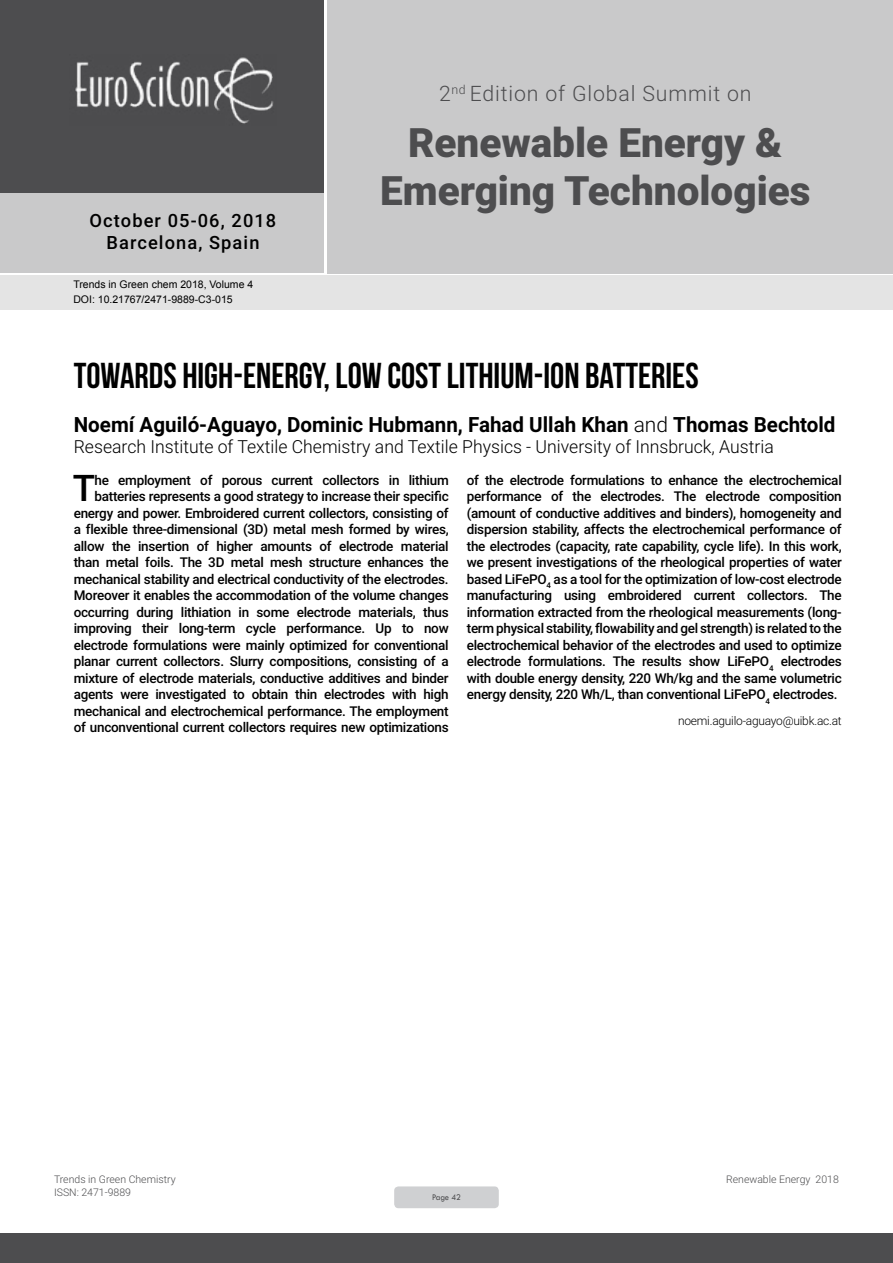
<style>
.page{position:relative;width:893px;height:1263px;background:#fff}
.page>*{position:absolute;margin:0;border:0;box-sizing:border-box;transform-origin:0 0}
.t1{font:900 40.5px/48.6px "Roboto";color:#4d4d4f;text-align:center}
.t2{font:500 36.75px "Roboto";color:#000}
.t3{font:36px "Bebas Neue";color:#000}
.t4{font:300 21.3px "Roboto";letter-spacing:.04em;color:#4d4d4f}
.t5{font:700 21px "Roboto";color:#000}
.t6{font:500 18.3px/21.9px "Roboto";letter-spacing:.06em;color:#000;text-align:center}
.t7{font:300 18px "Roboto";color:#000}
.t8{font:500 13.5px/16.5px "Roboto";letter-spacing:-.02em;color:#000;text-align:right}
.t9{font:300 12px "Roboto";letter-spacing:-.02em;color:#000}
.t10{font:10.5px/14.4px "Arial";color:#000}
.t11{font:300 10.5px "Roboto";color:#4d4d4f}
.t12{font:9px "Tw Cen";letter-spacing:-.02em;color:#4d4d4f;scale:.95 1}
.s1{font-weight:300}
</style>
<div class="page">
<div style="left:0;top:0;width:323px;height:193px;background:#4d4d4f"></div>
<div style="left:1px;top:193px;width:323px;height:80px;background:#c9c9ca"></div>
<div style="left:327px;top:0;width:566px;height:273px;background:#c9c9ca"></div>
<img style="left:75px;top:57px;width:199px;height:67px">
<div style="left:0;top:1233px;width:893px;height:30px;background:#4d4d4f"></div>
<div style="left:1px;top:275px;width:892px;height:35px;background:#e4e4e4"></div>
<div style="left:394px;top:1186px;width:105px;height:22px;background:#cfd0d2;border-radius:4px"></div>
<h3 class="t6" style="left:90px;top:209px;width:188px">October 05-06, 2018<br>Barcelona, Spain</h3>
<p class="t10" style="left:73px;top:278px;width:181px">Trends in Green chem 2018, Volume 4<br>DOI: 10.21767/2471-9889-C3-015</p>
<h3 class="t4" style="left:439px;top:78px;width:314px">2<sup>nd</sup> Edition of Global Summit on</h3>
<h1 class="t1" style="left:380px;top:117px;width:432px">Renewable Energy &amp;<br>Emerging Technologies</h1>
<h3 class="t3" style="left:74px;top:356px;width:626px">TOWARDS HIGH-ENERGY, LOW COST LITHIUM-ION BATTERIES</h3>
<h3 class="t5" style="left:74px;top:410px;width:763px">Noemí Aguiló-Aguayo, Dominic Hubmann, Fahad Ullah Khan <span class="s1">and</span> Thomas Bechtold</h3>
<h3 class="t7" style="left:74px;top:434px;width:701px">Research Institute of Textile Chemistry and Textile Physics - University of Innsbruck, Austria</h3>
<p class="t8" style="left:74px;top:471px;width:376px">he employment of porous current collectors in lithium batteries represents a good strategy to increase their specific energy and power. Embroidered current collectors, consisting of a flexible three-dimensional (3D) metal mesh formed by wires, allow the insertion of higher amounts of electrode material than metal foils. The 3D metal mesh structure enhances the mechanical stability and electrical conductivity of the electrodes.<br>Moreover it enables the accommodation of the volume changes occurring during lithiation in some electrode materials, thus improving their long-term cycle performance. Up to now electrode formulations were mainly optimized for conventional planar current collectors. Slurry compositions, consisting of a mixture of electrode materials, conductive additives and binder agents were investigated to obtain thin electrodes with high mechanical and electrochemical performance. The employment of unconventional current collectors requires new optimizations</p>
<p class="t8" style="left:467px;top:471px;width:377px;text-align:justify">of the electrode formulations to enhance the electrochemical performance of the electrodes. The electrode composition (amount of conductive additives and binders), homogeneity and dispersion stability, affects the electrochemical performance of the electrodes (capacity, rate capability, cycle life). In this work, we present investigations of the rheological properties of water based LiFePO<sub>4</sub> as a tool for the optimization of low-cost electrode manufacturing using embroidered current collectors. The information extracted from the rheological measurements (long&shy;term physical stability, flowability and gel strength) is related to the electrochemical behavior of the electrodes and used to optimize electrode formulations. The results show LiFePO<sub>4</sub> electrodes with double energy density, 220 Wh/kg and the same volumetric energy density, 220 Wh/L, than conventional LiFePO<sub>4</sub> electrodes.</p>
<h2 class="t2" style="left:73px;top:462px;width:24px">T</h2>
<p class="t9" style="left:678px;top:712px;width:165px">noemi.aguilo-aguayo@uibk.ac.at</p>
<p class="t11" style="left:54px;top:1172px;width:123px">Trends in Green Chemistry</p>
<p class="t11" style="left:726px;top:1172px;width:114px">Renewable Energy 2018</p>
<p class="t11" style="left:54px;top:1185px;width:78px">ISSN: 2471-9889</p>
<p class="t12" style="left:432px;top:1192px;width:32px">Page 42</p>
</div>
